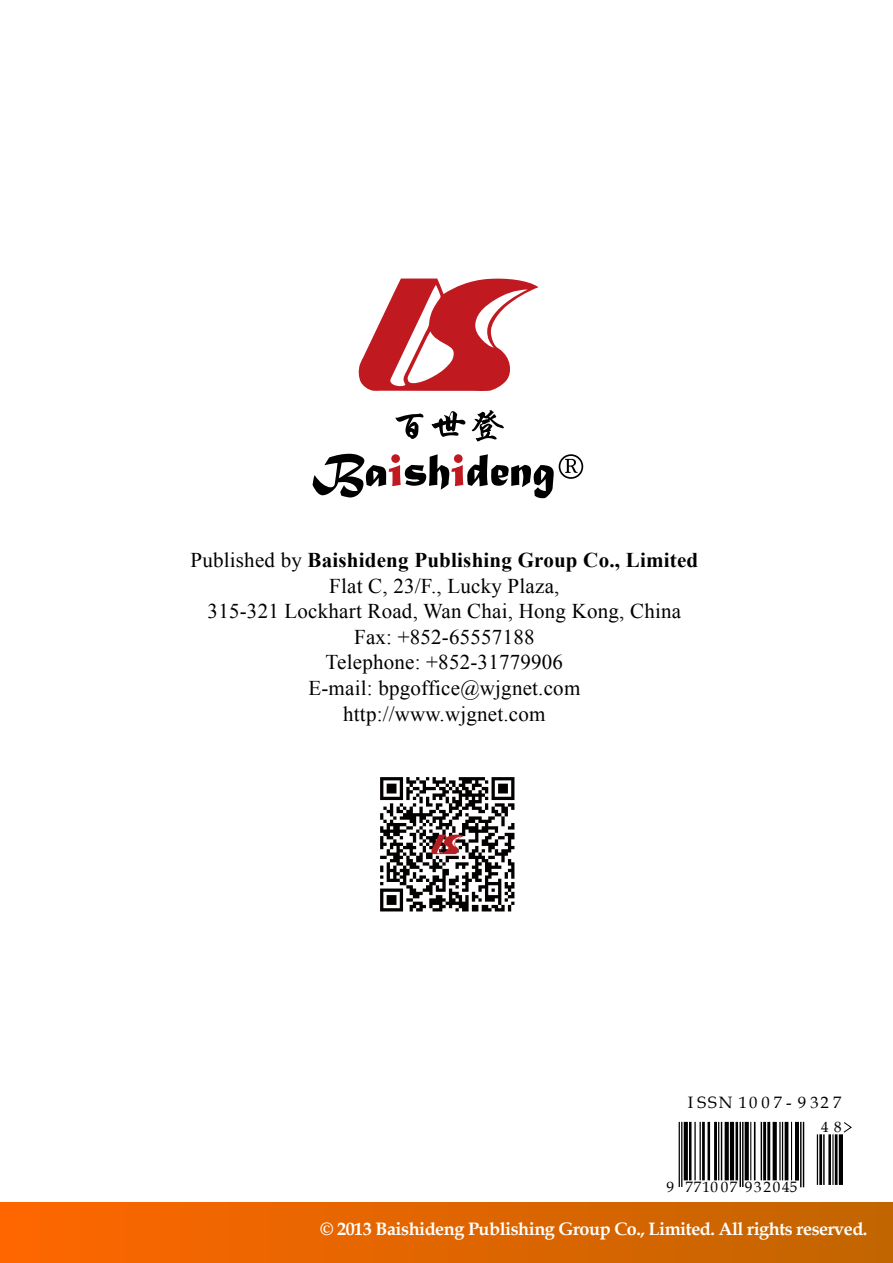
<style>
.page{position:relative;width:893px;height:1263px;background:#fff}
.page>*{position:absolute;margin:0;border:0;box-sizing:border-box;transform-origin:0 0}
.t1{font:21px/25.7px "Times New Roman";letter-spacing:.01em;color:#000;text-align:center}
.t2{font:700 18px "Book Antiqua";letter-spacing:-.025em;color:#fff}
.t3{font:16.5px "Book Antiqua";letter-spacing:.125em;color:#000}
.t4{font:15px "Book Antiqua";letter-spacing:.1em;color:#000}
.s1{font-weight:700}
</style>
<div class="page">
<div style="left:0;top:1203px;width:893px;height:60px;background:linear-gradient(to right,#f60,#c16500)"></div>
<svg style="left:396px;top:414px;width:27px;height:25px"></svg>
<svg style="left:432px;top:411px;width:33px;height:26px"></svg>
<svg style="left:472px;top:410px;width:32px;height:31px"></svg>
<svg style="left:358px;top:278px;width:180px;height:113px"></svg>
<svg style="left:313px;top:454px;width:270px;height:44px"></svg>
<img style="left:380px;top:777px;width:135px;height:135px">
<img style="left:678px;top:1121px;width:165px;height:67px">
<svg style="left:843px;top:1122px;width:9px;height:11px"></svg>
<p class="t1" style="left:191px;top:547px;width:509px">Published by <span class="s1">Baishideng Publishing Group Co., Limited </span>Flat C, 23/F., Lucky Plaza,<br>315-321 Lockhart Road, Wan Chai, Hong Kong, China Fax: +852-65557188<br>Telephone: +852-31779906<br>E-mail: bpgoffice@wjgnet.com<br>http://www.wjgnet.com</p>
<p class="t3" style="left:688px;top:1091px;width:155px">I SSN 10 0 7 - 9 32 7</p>
<p class="t4" style="left:667px;top:1176px;width:132px">9 7710 07 932045</p>
<p class="t4" style="left:821px;top:1116px;width:22px">4 8</p>
<p class="t2" style="left:320px;top:1216px;width:549px">© 2013 Baishideng Publishing Group Co., Limited. All rights reserved.</p>
</div>
